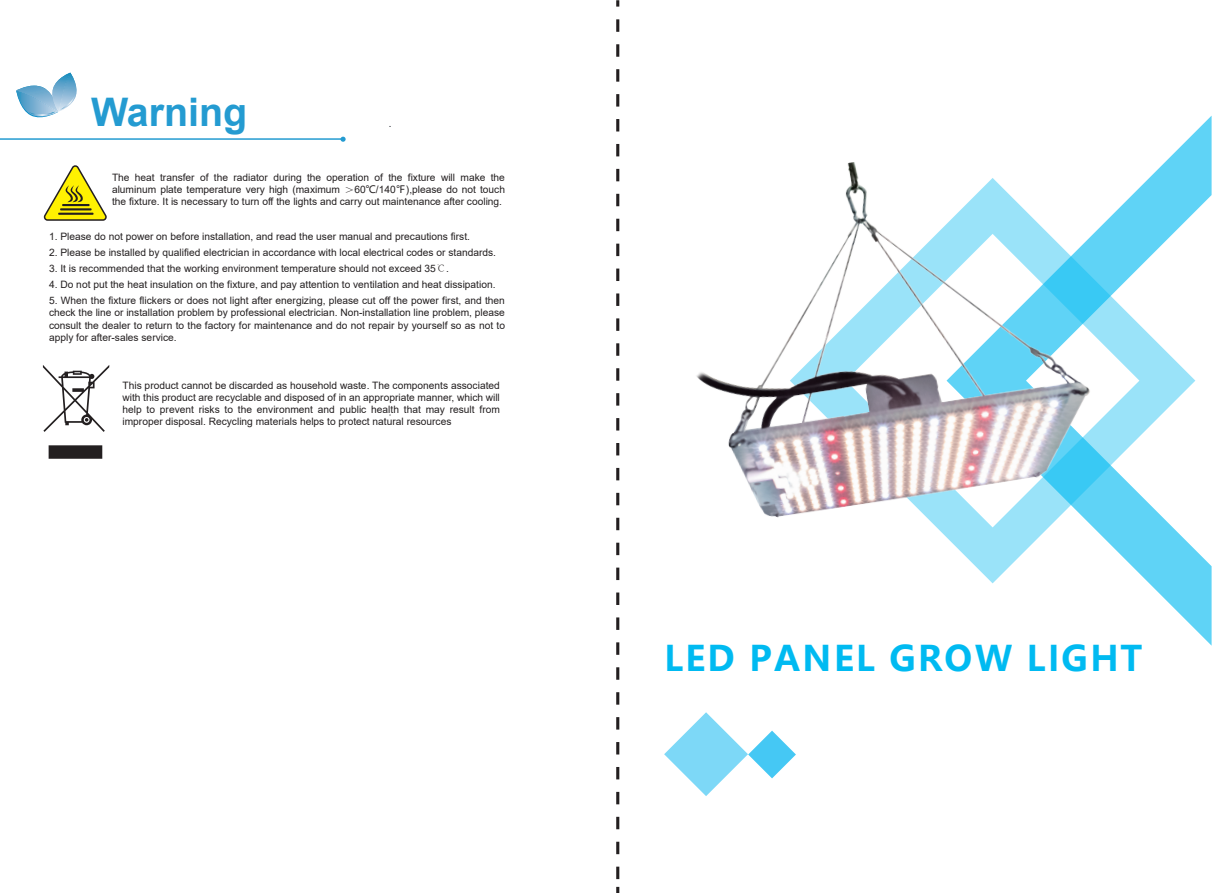
<style>
.page{position:relative;width:1212px;height:893px;background:#fff}
.page>*{position:absolute;margin:0;border:0;box-sizing:border-box;transform-origin:0 0}
.t1{font:700 39.45px "Arial";color:#249bd1}
.t2{font:700 34.95px "Microsoft Ya Hei";letter-spacing:.055em;color:#00baf1}
.t3{font:10.2px/12.3px "Arial";color:#231f20;text-align:justify}
.s1{font-family:"Adobe Song Std";font-weight:300}
.s2{font-family:"Microsoft Ya Hei"}
</style>
<div class="page">
<svg style="left:616px;top:0;width:3px;height:7px"></svg>
<svg style="left:616px;top:19px;width:3px;height:861px"></svg>
<svg style="left:616px;top:887px;width:3px;height:6px"></svg>
<svg style="left:16px;top:73px;width:61px;height:45px"></svg>
<svg style="left:340px;top:137px;width:6px;height:5px"></svg>
<hr style="left:0;top:138px;width:343px;height:2px;background:#249bd1">
<svg style="left:43px;top:165px;width:64px;height:56px"></svg>
<hr style="left:62px;top:204px;width:28px;height:2px;background:#231f20">
<hr style="left:60px;top:208px;width:32px;height:2px;background:#231f20">
<hr style="left:58px;top:213px;width:36px;height:2px;background:#231f20">
<svg style="left:43px;top:365px;width:66px;height:94px"></svg>
<svg style="left:664px;top:712px;width:132px;height:84px"></svg>
<svg style="left:992px;top:116px;width:219px;height:529px"></svg>
<svg style="left:990px;top:178px;width:205px;height:405px"></svg>
<img style="left:696px;top:127px;width:438px;height:454px">
<h1 class="t1" style="left:91px;top:85px;width:158px">Warning</h1>
<p class="t3" style="left:112px;top:171px;width:394px">The heat transfer of the radiator during the operation of the fixture will make the aluminum plate temperature very high (maximum <span class="s1">＞</span>60<span class="s2">℃</span>/140<span class="s2">℉</span>),please do not touch the fixture. It is necessary to turn off the lights and carry out maintenance after cooling.</p>
<p class="t3" style="left:49px;top:230px;width:422px">1. Please do not power on before installation, and read the user manual and precautions first.</p>
<p class="t3" style="left:49px;top:246px;width:448px">2. Please be installed by qualified electrician in accordance with local electrical codes or standards.</p>
<p class="t3" style="left:49px;top:262px;width:401px">3. It is recommended that the working environment temperature should not exceed 35<span class="s1">℃</span>.</p>
<p class="t3" style="left:49px;top:278px;width:448px">4. Do not put the heat insulation on the fixture, and pay attention to ventilation and heat dissipation.</p>
<p class="t3" style="left:49px;top:294px;width:457px">5. When the fixture flickers or does not light after energizing, please cut off the power first, and then check the line or installation problem by professional electrician. Non-installation line problem, please consult the dealer to return to the factory for maintenance and do not repair by yourself so as not to apply for after-sales service.</p>
<p class="t3" style="left:122px;top:379px;width:379px">This product cannot be discarded as household waste. The components associated with this product are recyclable and disposed of in an appropriate manner, which will help to prevent risks to the environment and public health that may result from improper disposal. Recycling materials helps to protect natural resources</p>
<h2 class="t2" style="left:664px;top:634px;width:480px">LED PANEL GROW LIGHT</h2>
</div>
